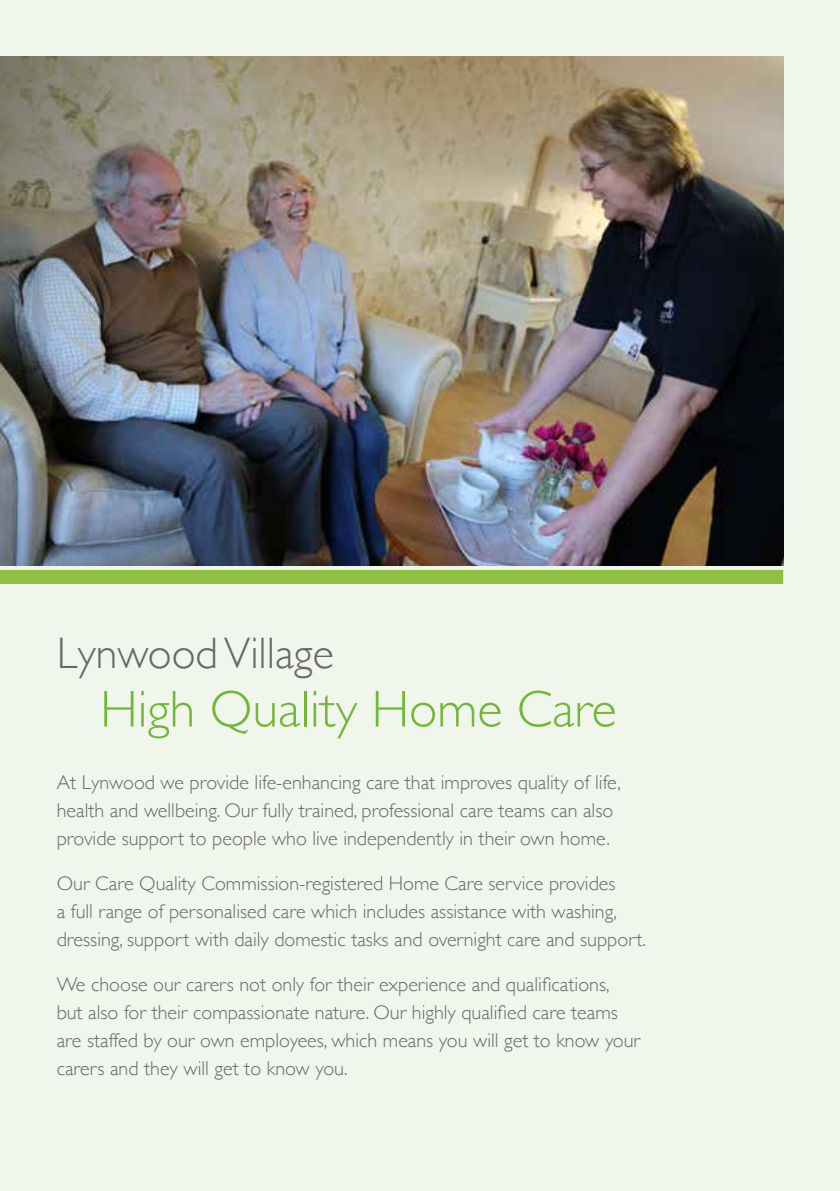
<style>
.page{position:relative;width:840px;height:1191px;background:#fff}
.page>*{position:absolute;margin:0;border:0;box-sizing:border-box;transform-origin:0 0}
.t1{font:300 52px "Gill Sans";color:#73b738}
.t2{font:300 44px "Gill Sans";color:#69676c}
.t3{font:300 20px/28px "Gill Sans";color:#69676c}
</style>
<div class="page">
<div style="left:0;top:0;width:839px;height:1191px;background:#f0f6eb"></div>
<img style="left:0;top:57px;width:782px;height:509px">
<div style="left:0;top:570px;width:782px;height:14px;background:#8ec13f"></div>
<h2 class="t2" style="left:57px;top:619px;width:278px">Lynwood Village</h2>
<h1 class="t1" style="left:100px;top:668px;width:517px">High Quality Home Care</h1>
<p class="t3" style="left:57px;top:767px;width:565px">At Lynwood we provide life-enhancing care that improves quality of life, health and wellbeing. Our fully trained, professional care teams can also provide support to people who live independently in their own home.</p>
<p class="t3" style="left:57px;top:868px;width:590px">Our Care Quality Commission-registered Home Care service provides<br>a full range of personalised care which includes assistance with washing, dressing, support with daily domestic tasks and overnight care and support.</p>
<p class="t3" style="left:57px;top:969px;width:584px">We choose our carers not only for their experience and qualifications, but also for their compassionate nature. Our highly qualified care teams are staffed by our own employees, which means you will get to know your carers and they will get to know you.</p>
</div>
